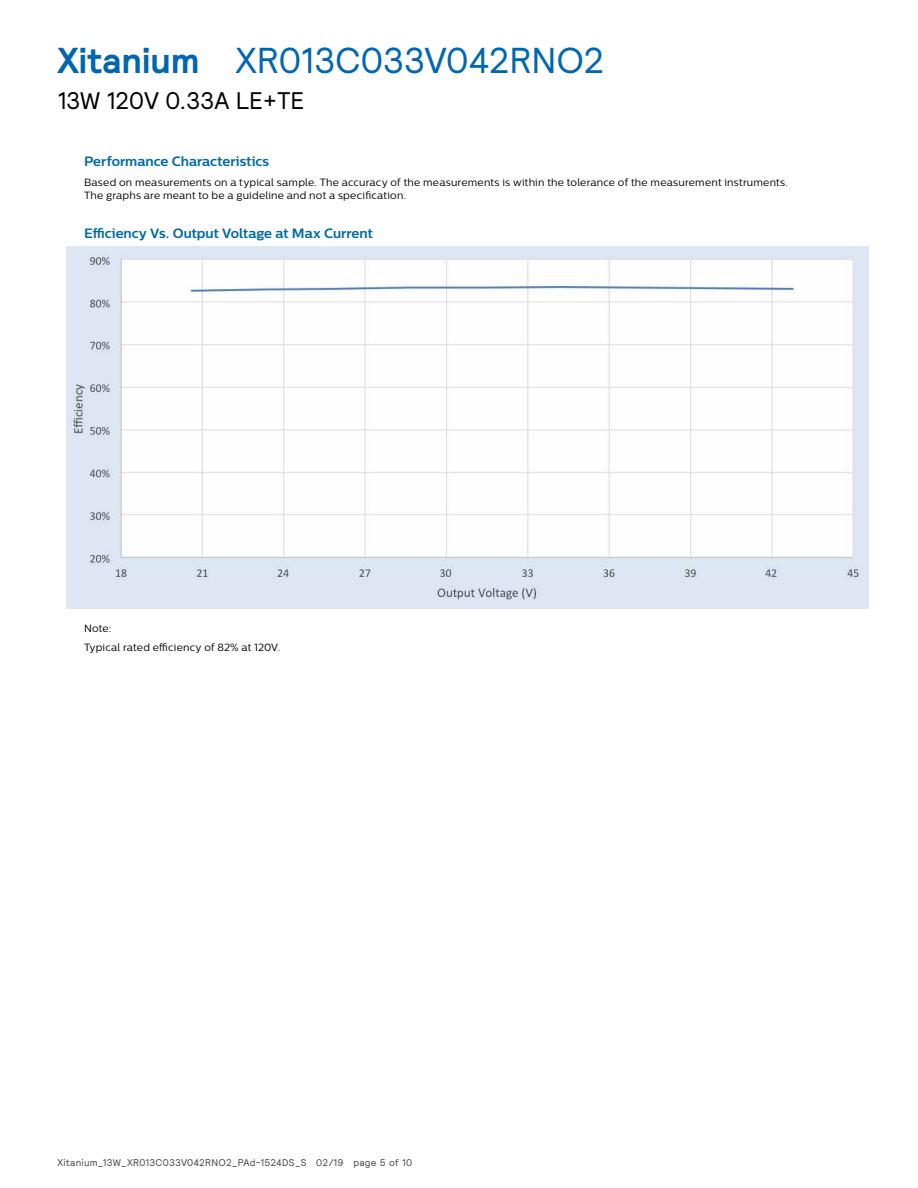
<style>
.page{position:relative;width:918px;height:1188px;background:#fff}
.page>*{position:absolute;margin:0;border:0;box-sizing:border-box;transform-origin:0 0}
.t1{font:36px "Relative";letter-spacing:-.015em;color:#0066b3}
.t2{font:24px "Relative";letter-spacing:-.015em;color:#000}
.t3{font:700 13.5px "Centrale Sans";letter-spacing:-.005em;color:#006ba3}
.t4{font:10.5px/13.5px "Centrale Sans";letter-spacing:.02em;color:#000}
.t5{font:9.75px "Relative";letter-spacing:.02em;color:#464547}
.s1{font-weight:700}
</style>
<div class="page">
<img style="left:66px;top:246px;width:802px;height:363px">
<h1 class="t1" style="left:57px;top:37px;width:549px"><span class="s1">Xitanium</span> XR013C033V042RNO2</h1>
<h2 class="t2" style="left:57px;top:85px;width:249px">13W 120V 0.33A LE+TE</h2>
<p class="t3" style="left:84px;top:153px;width:187px">Performance Characteristics</p>
<p class="t4" style="left:84px;top:175px;width:706px">Based on measurements on a typical sample. The accuracy of the measurements is within the tolerance of the measurement instruments.<br>The graphs are meant to be a guideline and not a specification.</p>
<p class="t3" style="left:84px;top:225px;width:290px">Efficiency Vs. Output Voltage at Max Current</p>
<p class="t4" style="left:84px;top:619px;width:198px;line-height:18.8px">Note:<br>Typical rated efficiency of 82% at 120V.</p>
<p class="t5" style="left:57px;top:1156px;width:356px">Xitanium_13W_XR013C033V042RNO2_PAd-1524DS_S 02/19 page 5 of 10</p>
</div>
